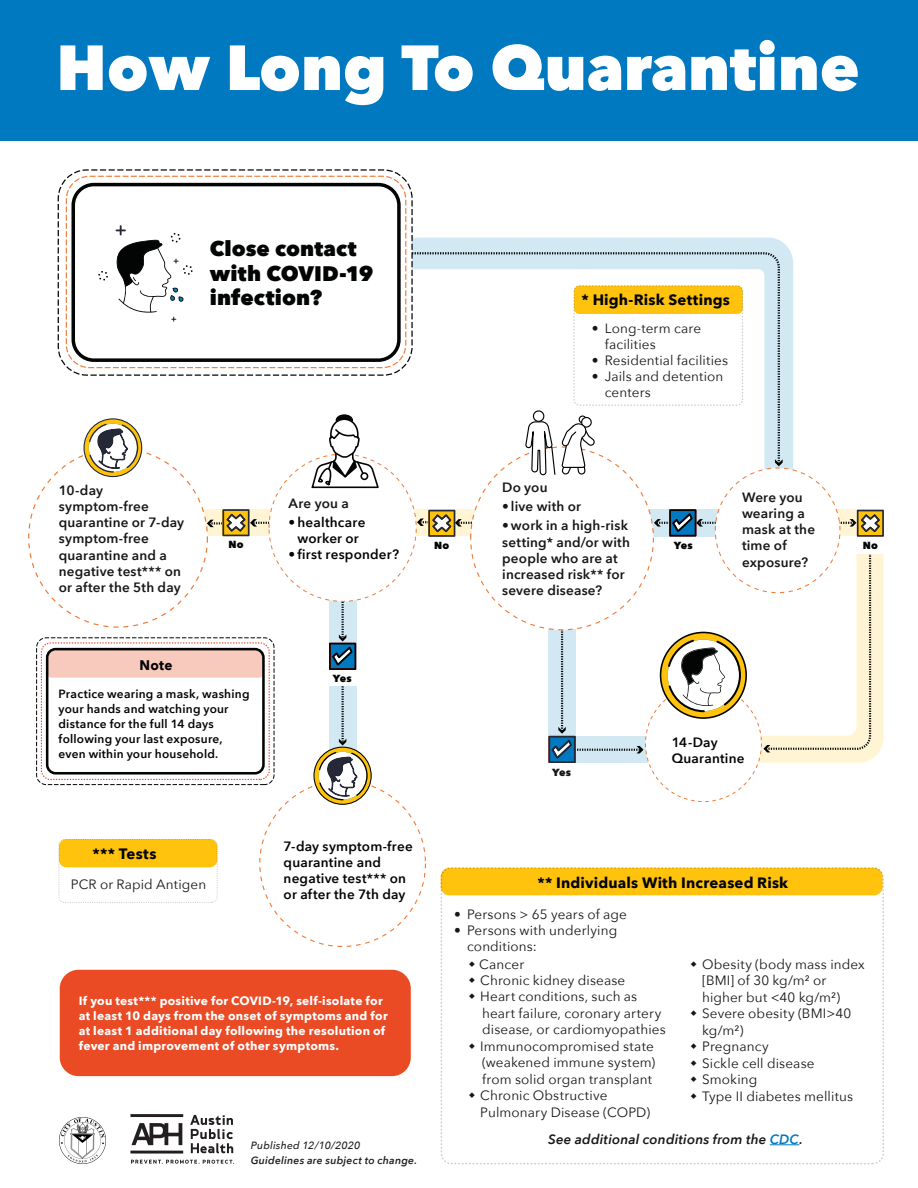
<style>
.page{position:relative;width:918px;height:1188px;background:#fff}
.page>*{position:absolute;margin:0;border:0;box-sizing:border-box;transform-origin:0 0}
.t1{font:800 63px "Avenir Next";color:#fff}
.t2{font:800 21px/24.6px "Avenir Next";letter-spacing:.005em;color:#030505}
.t3{font:700 15px "Avenir Next";letter-spacing:.01em;color:#030505}
.t4{font:700 13.95px "Avenir Next";color:#030505}
.t5{font:13.5px/16.5px "Avenir Next";letter-spacing:.01em;color:#161717}
.t6{font:600 13.5px/16.2px "Avenir Next";letter-spacing:.015em;color:#161717}
.t7{font:600 13.5px/16.2px "Avenir Next";letter-spacing:.015em;color:#030505}
.t8{font:italic 600 13.5px "Avenir Next";letter-spacing:.01em;color:#161717}
.t9{font:700 12px/14.9px "Avenir Next";letter-spacing:.02em;color:#fff}
.t10{font:600 11.85px/14.9px "Avenir Next";letter-spacing:.02em;color:#030505}
.t11{font:italic 600 10.5px "Avenir Next";letter-spacing:.02em;color:#231f20}
.t12{font:italic 500 10.5px "Avenir Next";letter-spacing:.015em;color:#231f20}
.t13{font:800 10.2px "Avenir Next";letter-spacing:.02em;color:#030505}
.t14{font:800 10.2px "Avenir Next";color:#161717}
.s1{font-weight:600}
.s2{color:#0079c0}
</style>
<div class="page">
<svg style="left:643px;top:736px;width:5px;height:27px"></svg>
<div style="left:0;top:0;width:918px;height:140px;background:#0079c1"></div>
<div style="left:818px;top:509px;width:39px;height:27px;background:#fff4d4"></div>
<svg style="left:385px;top:238px;width:408px;height:240px"></svg>
<svg style="left:380px;top:251px;width:401px;height:215px"></svg>
<svg style="left:775px;top:459px;width:8px;height:7px"></svg>
<div style="left:58px;top:170px;width:354px;height:205px;background:#fff;border-radius:29px"></div>
<div style="left:58px;top:169px;width:355px;height:207px;border:1px dashed #030505;border-radius:29px"></div>
<div style="left:66px;top:176px;width:340px;height:192px;border:1px dashed #ef7c39;border-radius:23px"></div>
<div style="left:72px;top:183px;width:329px;height:179px;border:4px solid #030505;border-radius:21px"></div>
<svg style="left:98px;top:271px;width:10px;height:10px"></svg>
<svg style="left:116px;top:225px;width:77px;height:97px"></svg>
<div style="left:715px;top:468px;width:125px;height:125px;background:#fff;border-radius:50%"></div>
<svg style="left:654px;top:509px;width:64px;height:27px;background:#7a9fb4"></svg>
<svg style="left:836px;top:510px;width:48px;height:27px"></svg>
<svg style="left:549px;top:583px;width:94px;height:180px"></svg>
<div style="left:645px;top:686px;width:116px;height:116px;background:#fff;border-radius:50%"></div>
<svg style="left:661px;top:552px;width:223px;height:211px"></svg>
<div style="left:660px;top:632px;width:87px;height:87px;border:2px solid #030505;border-radius:50%"></div>
<svg style="left:84px;top:419px;width:58px;height:58px"></svg>
<div style="left:84px;top:418px;width:58px;height:59px;border:1px solid #242837;border-radius:50%"></div>
<div style="left:471px;top:447px;width:182px;height:183px;background:#fff;border-radius:50%"></div>
<svg style="left:524px;top:407px;width:72px;height:69px"></svg>
<svg style="left:329px;top:601px;width:27px;height:69px;background:#81a6ba"></svg>
<svg style="left:314px;top:686px;width:57px;height:118px"></svg>
<div style="left:313px;top:747px;width:59px;height:58px;border:1px solid #030505;border-radius:50%"></div>
<div style="left:269px;top:454px;width:147px;height:147px;background:#fff;border-radius:50%"></div>
<svg style="left:310px;top:414px;width:70px;height:75px"></svg>
<div style="left:361px;top:473px;width:7px;height:6px;background:#fff;border-radius:50%"></div>
<div style="left:360px;top:472px;width:8px;height:8px;border:2px solid #030505;border-radius:50%"></div>
<div style="left:574px;top:286px;width:169px;height:28px;background:#ffc20d;border-radius:5px"></div>
<div style="left:573px;top:285px;width:170px;height:121px;border:1px dashed #030505;border-radius:5px"></div>
<div style="left:59px;top:839px;width:158px;height:28px;background:#ffc20d;border-radius:7px"></div>
<div style="left:58px;top:839px;width:160px;height:64px;border:1px dashed #030505;border-radius:6px"></div>
<div style="left:36px;top:637px;width:238px;height:148px;border:1px dashed #030505;border-radius:10px"></div>
<div style="left:47px;top:650px;width:217px;height:28px;background:#f8c9bd;border-radius:4px"></div>
<div style="left:46px;top:648px;width:219px;height:127px;border:3px solid #030505;border-radius:8px"></div>
<div style="left:41px;top:642px;width:229px;height:138px;border:1px dashed #e94a24;border-radius:9px"></div>
<div style="left:441px;top:868px;width:442px;height:27px;background:#ffc20d;border-radius:8px"></div>
<div style="left:441px;top:867px;width:443px;height:297px;border:1px dashed #030505;border-radius:10px"></div>
<div style="left:60px;top:970px;width:351px;height:106px;background:#ea4a24;border-radius:19px"></div>
<svg style="left:207px;top:509px;width:65px;height:27px;background:#cebd8d"></svg>
<svg style="left:130px;top:1114px;width:104px;height:50px"></svg>
<img style="left:59px;top:1117px;width:47px;height:47px">
<svg style="left:770px;top:1144px;width:29px;height:1px"></svg>
<svg style="left:417px;top:510px;width:57px;height:27px;background:#c9b786"></svg>
<h1 class="t1" style="left:56px;top:29px;width:805px">How Long To Quarantine</h1>
<h2 class="t2" style="left:210px;top:236px;width:165px">Close contact with COVID-19 infection?</h2>
<p class="t3" style="left:582px;top:287px;width:150px">* High-Risk Settings</p>
<p class="t5" style="left:605px;top:319px;width:98px;text-indent:-13px"><span class="s1">•</span> Long-term care facilities</p>
<p class="t5" style="left:592px;top:352px;width:138px">• Residential facilities</p>
<p class="t5" style="left:605px;top:368px;width:120px;text-indent:-13px">• Jails and detention centers</p>
<p class="t6" style="left:59px;top:482px;width:127px">10-day symptom-free quarantine or 7-day symptom-free quarantine and a negative test*** on or after the 5th day</p>
<p class="t6" style="left:502px;top:479px;width:47px">Do you</p>
<p class="t6" style="left:289px;top:495px;width:62px">Are you a</p>
<p class="t7" style="left:289px;top:514px;width:78px;text-align:center">• healthcare worker or</p>
<p class="t7" style="left:289px;top:546px;width:112px">• first responder?</p>
<p class="t6" style="left:502px;top:498px;width:80px">• live with or</p>
<p class="t6" style="left:502px;top:517px;width:129px">• work in a high-risk setting* and/or with people who are at increased risk** for severe disease?</p>
<p class="t13" style="left:228px;top:538px;width:17px">No</p>
<p class="t13" style="left:434px;top:539px;width:17px">No</p>
<p class="t4" style="left:140px;top:653px;width:34px">Note</p>
<p class="t10" style="left:59px;top:686px;width:192px">Practice wearing a mask, washing your hands and watching your distance for the full 14 days following your last exposure, even within your household.</p>
<p class="t13" style="left:333px;top:673px;width:21px">Yes</p>
<p class="t14" style="left:552px;top:766px;width:21px">Yes</p>
<p class="t6" style="left:742px;top:489px;width:75px">Were you wearing a mask at the time of exposure?</p>
<p class="t13" style="left:674px;top:539px;width:21px">Yes</p>
<p class="t13" style="left:863px;top:539px;width:17px">No</p>
<p class="t7" style="left:672px;top:733px;width:74px">14-Day<br>Quarantine</p>
<p class="t3" style="left:92px;top:841px;width:66px">*** Tests</p>
<p class="t5" style="left:71px;top:876px;width:137px">PCR or Rapid Antigen</p>
<p class="t7" style="left:284px;top:837px;width:131px">7-day symptom-free quarantine and negative test*** on or after the 7th day</p>
<p class="t9" style="left:79px;top:994px;width:310px">If you test*** positive for COVID-19, self-isolate for at least 10 days from the onset of symptoms and for at least 1 additional day following the resolution of fever and improvement of other symptoms.</p>
<p class="t12" style="left:251px;top:1136px;width:111px">Published 12/10/2020</p>
<p class="t11" style="left:251px;top:1151px;width:168px">Guidelines are subject to change.</p>
<p class="t3" style="left:537px;top:869px;width:252px">** Individuals With Increased Risk</p>
<p class="t5" style="left:454px;top:905px;width:174px"><span class="s1">•</span> Persons &gt; 65 years of age</p>
<p class="t5" style="left:467px;top:921px;width:152px;text-indent:-13px">• Persons with underlying conditions:</p>
<p class="t5" style="left:479px;top:955px;width:188px">Cancer<br>Chronic kidney disease<br>Heart conditions, such as heart failure, coronary artery disease, or cardiomyopathies<br>Immunocompromised state (weakened immune system) from solid organ transplant<br>Chronic Obstructive<br>Pulmonary Disease (COPD)</p>
<p class="t5" style="left:702px;top:955px;width:164px">Obesity (body mass index [BMI] of 30 kg/m² or higher but &lt;40 kg/m²)<br>Severe obesity (BMI&gt;40 kg/m²)<br>Pregnancy<br>Sickle cell disease<br>Smoking<br>Type II diabetes mellitus</p>
<p class="t8" style="left:548px;top:1128px;width:256px">See additional conditions from the <span class="s2">CDC</span>.</p>
</div>
